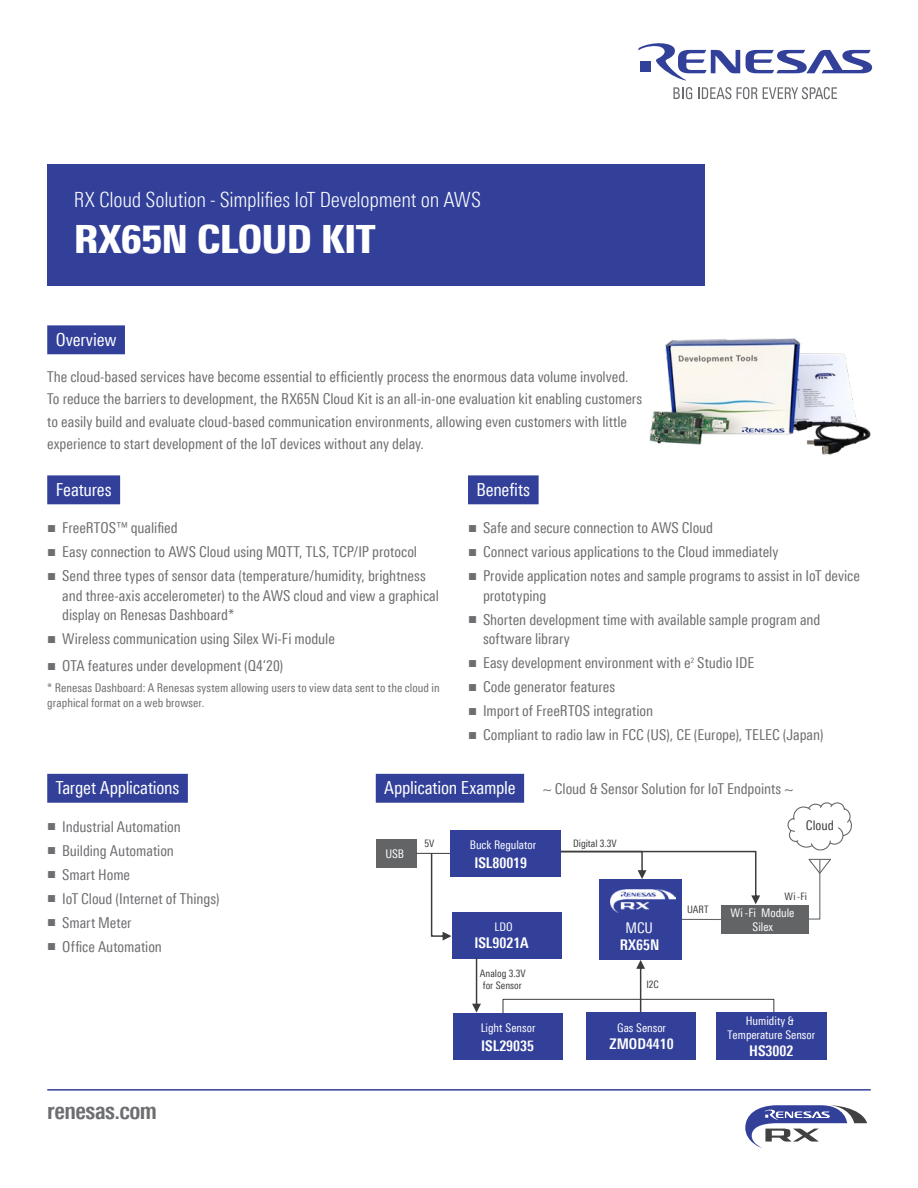
<style>
.page{position:relative;width:918px;height:1188px;background:#fff}
.page>*{position:absolute;margin:0;border:0;box-sizing:border-box;transform-origin:0 0}
.t1{font:900 39px "Linotype Univers 820 Cn";letter-spacing:-.02em;color:#fff}
.t2{font:700 24px "Linotype Univers 620 Cn";letter-spacing:-.02em;color:#6d6e71}
.t3{font:300 21px "Linotype Univers 320 Cn";letter-spacing:-.015em;color:#fff}
.t4{font:18px "Linotype Univers 420 Cn";letter-spacing:-.01em;color:#fff}
.t5{font:15px/19.5px "Linotype Univers 420 Cn";letter-spacing:-.005em;color:#6d6e71}
.t6{font:700 14.85px "Linotype Univers 620 Cn";letter-spacing:-.005em;color:#fff}
.t7{font:14.85px "Linotype Univers 420 Cn";color:#fff}
.t8{font:700 14.7px "Linotype Univers 620 Cn";color:#fff}
.t9{font:14.7px "Linotype Univers 420 Cn";color:#fff}
.t10{font:13.35px "Linotype Univers 420 Cn";color:#3c3c3b}
.t11{font:12px/14.4px "Linotype Univers 420 Cn";letter-spacing:.005em;color:#6d6e71}
.t12{font:11.85px/14.2px "Linotype Univers 420 Cn";letter-spacing:-.005em;color:#fff;text-align:center}
.t13{font:10.35px/12.5px "Linotype Univers 420 Cn";color:#3c3c3b}
.s1{font-family:"Arial"}
</style>
<div class="page">
<div style="left:47px;top:164px;width:657px;height:122px;background:#32409a"></div>
<svg style="left:746px;top:50px;width:126px;height:23px"></svg>
<svg style="left:638px;top:43px;width:102px;height:38px"></svg>
<svg style="left:673px;top:87px;width:19px;height:12px"></svg>
<svg style="left:698px;top:87px;width:33px;height:12px"></svg>
<svg style="left:737px;top:87px;width:20px;height:12px"></svg>
<svg style="left:763px;top:87px;width:74px;height:12px"></svg>
<svg style="left:745px;top:1105px;width:122px;height:43px"></svg>
<hr style="left:47px;top:1089px;width:824px;height:2px;background:#32409a">
<div style="left:47px;top:325px;width:78px;height:29px;background:#32409a"></div>
<div style="left:47px;top:475px;width:73px;height:29px;background:#32409a"></div>
<div style="left:47px;top:774px;width:141px;height:29px;background:#32409a"></div>
<div style="left:376px;top:774px;width:148px;height:29px;background:#32409a"></div>
<div style="left:468px;top:475px;width:71px;height:29px;background:#32409a"></div>
<img style="left:649px;top:338px;width:222px;height:117px">
<div style="left:600px;top:879px;width:82px;height:81px;background:#32409a"></div>
<div style="left:721px;top:905px;width:88px;height:29px;background:#636466"></div>
<div style="left:586px;top:1012px;width:110px;height:48px;background:#32409a"></div>
<div style="left:376px;top:839px;width:41px;height:29px;background:#636466"></div>
<svg style="left:808px;top:858px;width:23px;height:62px"></svg>
<svg style="left:787px;top:802px;width:65px;height:49px"></svg>
<hr style="left:682px;top:919px;width:39px;height:1px;background:#636466">
<div style="left:453px;top:1013px;width:110px;height:47px;background:#32409a"></div>
<div style="left:716px;top:1012px;width:110px;height:48px;background:#32409a"></div>
<div style="left:452px;top:912px;width:110px;height:47px;background:#32409a"></div>
<svg style="left:561px;top:851px;width:199px;height:53px"></svg>
<svg style="left:431px;top:854px;width:21px;height:87px"></svg>
<svg style="left:472px;top:957px;width:9px;height:56px"></svg>
<hr style="left:417px;top:853px;width:34px;height:1px;background:#3c3c3b">
<svg style="left:502px;top:960px;width:273px;height:53px"></svg>
<img style="left:610px;top:889px;width:65px;height:23px">
<div style="left:451px;top:830px;width:110px;height:47px;background:#32409a"></div>
<h3 class="t3" style="left:74px;top:188px;width:409px">RX Cloud Solution - Simplifies IoT Development on AWS</h3>
<h1 class="t1" style="left:74px;top:215px;width:303px">RX65N CLOUD KIT</h1>
<p class="t4" style="left:56px;top:329px;width:62px">Overview</p>
<p class="t5" style="left:47px;top:365px;width:596px;line-height:22.5px">The cloud-based services have become essential to efficiently process the enormous data volume involved.<br>To reduce the barriers to development, the RX65N Cloud Kit is an all-in-one evaluation kit enabling customers to easily build and evaluate cloud-based communication environments, allowing even customers with little experience to start development of the IoT devices without any delay.</p>
<p class="t4" style="left:56px;top:479px;width:57px">Features</p>
<p class="t5" style="left:47px;top:518px;width:132px"><span class="s1">■</span> FreeRTOS™ qualified</p>
<p class="t5" style="left:47px;top:542px;width:371px"><span class="s1">■</span> Easy connection to AWS Cloud using MQTT, TLS, TCP/IP protocol</p>
<p class="t5" style="left:62px;top:566px;width:378px;text-indent:-15px"><span class="s1">■</span> Send three types of sensor data (temperature/humidity, brightness and three-axis accelerometer) to the AWS cloud and view a graphical display on Renesas Dashboard*</p>
<p class="t5" style="left:47px;top:629px;width:289px"><span class="s1">■</span> Wireless communication using Silex Wi-Fi module</p>
<p class="t5" style="left:47px;top:656px;width:238px"><span class="s1">■</span> OTA features under development (Q4’20)</p>
<p class="t11" style="left:47px;top:681px;width:394px">* Renesas Dashboard: A Renesas system allowing users to view data sent to the cloud in graphical format on a web browser.</p>
<p class="t4" style="left:477px;top:479px;width:55px">Benefits</p>
<p class="t5" style="left:468px;top:518px;width:247px"><span class="s1">■</span> Safe and secure connection to AWS Cloud</p>
<p class="t5" style="left:468px;top:542px;width:312px"><span class="s1">■</span> Connect various applications to the Cloud immediately</p>
<p class="t5" style="left:483px;top:566px;width:378px;text-indent:-15px"><span class="s1">■</span> Provide application notes and sample programs to assist in IoT device prototyping</p>
<p class="t5" style="left:483px;top:609px;width:339px;text-indent:-15px"><span class="s1">■</span> Shorten development time with available sample program and software library</p>
<p class="t5" style="left:468px;top:653px;width:288px"><span class="s1">■</span> Easy development environment with e<sup>2</sup> Studio IDE</p>
<p class="t5" style="left:468px;top:677px;width:149px"><span class="s1">■</span> Code generator features</p>
<p class="t5" style="left:468px;top:701px;width:187px"><span class="s1">■</span> Import of FreeRTOS integration</p>
<p class="t5" style="left:468px;top:725px;width:357px"><span class="s1">■</span> Compliant to radio law in FCC (US), CE (Europe), TELEC (Japan)</p>
<p class="t4" style="left:56px;top:777px;width:125px">Target Applications</p>
<p class="t5" style="left:47px;top:816px;width:135px"><span class="s1">■</span> Industrial Automation</p>
<p class="t5" style="left:47px;top:840px;width:128px"><span class="s1">■</span> Building Automation</p>
<p class="t5" style="left:47px;top:864px;width:84px"><span class="s1">■</span> Smart Home</p>
<p class="t5" style="left:47px;top:888px;width:174px"><span class="s1">■</span> IoT Cloud (Internet of Things)</p>
<p class="t5" style="left:47px;top:912px;width:86px"><span class="s1">■</span> Smart Meter</p>
<p class="t5" style="left:47px;top:936px;width:116px"><span class="s1">■</span> Office Automation</p>
<h2 class="t2" style="left:47px;top:1096px;width:111px">renesas.com</h2>
<p class="t4" style="left:384px;top:777px;width:133px">Application Example</p>
<p class="t5" style="left:543px;top:779px;width:252px">~ Cloud &amp; Sensor Solution for IoT Endpoints ~</p>
<p class="t12" style="left:385px;top:846px;width:20px">USB</p>
<p class="t13" style="left:425px;top:837px;width:11px">5V</p>
<p class="t13" style="left:573px;top:837px;width:45px">Digital 3.3V</p>
<p class="t12" style="left:465px;top:838px;width:68px">Buck Regulator</p>
<p class="t9" style="left:504px;top:852px;width:21px">019</p>
<p class="t12" style="left:470px;top:838px;width:68px">Buck Regulator</p>
<p class="t8" style="left:474px;top:854px;width:54px">ISL80019</p>
<p class="t10" style="left:806px;top:818px;width:30px">Cloud</p>
<p class="t13" style="left:785px;top:890px;width:24px">Wi-Fi</p>
<p class="t12" style="left:495px;top:920px;width:20px">LDO</p>
<p class="t6" style="left:474px;top:934px;width:56px">ISL9021A</p>
<p class="t13" style="left:480px;top:967px;width:47px">Analog 3.3V for Sensor</p>
<p class="t7" style="left:505px;top:935px;width:23px">21A</p>
<p class="t9" style="left:617px;top:919px;width:38px">RXMCU</p>
<p class="t9" style="left:632px;top:920px;width:24px">65N</p>
<p class="t8" style="left:620px;top:936px;width:41px">RX65N</p>
<p class="t13" style="left:647px;top:978px;width:14px">I2C</p>
<p class="t13" style="left:687px;top:903px;width:23px">UART</p>
<p class="t12" style="left:730px;top:906px;width:65px">Wi-Fi Module<br>Silex</p>
<p class="t12" style="left:475px;top:1021px;width:61px">Light Sensor</p>
<p class="t9" style="left:477px;top:1035px;width:51px">ISL29035</p>
<p class="t12" style="left:481px;top:1021px;width:56px">Light Sensor</p>
<p class="t8" style="left:481px;top:1037px;width:54px">ISL29035</p>
<p class="t12" style="left:609px;top:1020px;width:50px">Gas Sensor</p>
<p class="t9" style="left:603px;top:1035px;width:63px">ZMOD4410</p>
<p class="t12" style="left:617px;top:1020px;width:50px">Gas Sensor</p>
<p class="t8" style="left:610px;top:1035px;width:66px">ZMOD4410</p>
<p class="t12" style="left:717px;top:1013px;width:89px;text-align:left;text-indent:26px">Humidity &amp;<br>Temperature Sensor</p>
<p class="t9" style="left:745px;top:1042px;width:44px">HS30 2</p>
<p class="t12" style="left:727px;top:1013px;width:89px">Humidity &amp;<br>Temperature Sensor</p>
<p class="t8" style="left:749px;top:1042px;width:46px">HS3002</p>
</div>
